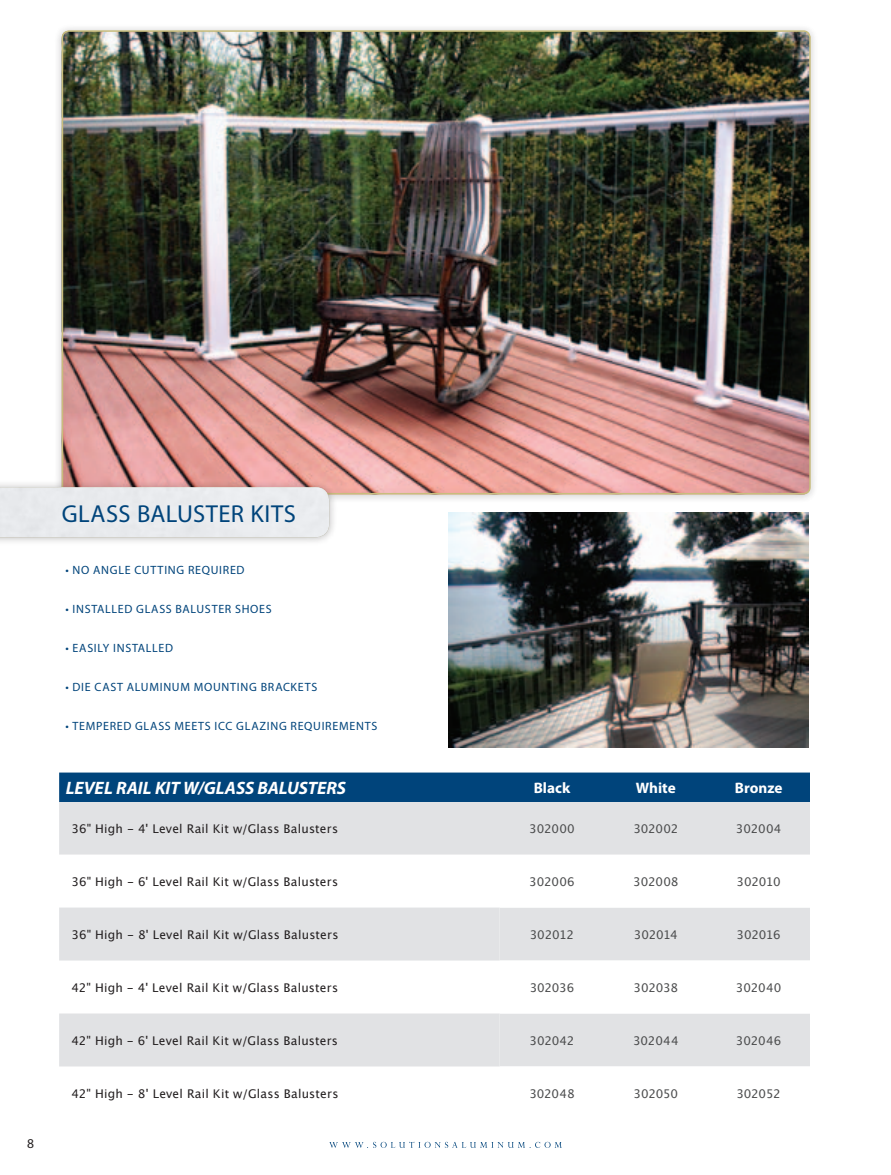
<style>
.page{position:relative;width:891px;height:1175px;background:#fff}
.page>*{position:absolute;margin:0;border:0;box-sizing:border-box;transform-origin:0 0}
.t1{font:24.6px "Myriad Pro";letter-spacing:.02em;color:#00447b}
.t2{font:italic 700 18px "Myriad Pro";letter-spacing:-.005em;color:#fff}
.t3{font:700 15.15px "Myriad Pro";color:#fff}
.t4{font:13.5px "Myriad Pro";color:#231f20}
.t5{font:12px "Lucida Grande";letter-spacing:.015em;color:#231f20}
.t6{font:12px "Myriad Pro";letter-spacing:.06em;color:#00447b}
.t7{font:12px "Lucida Grande";letter-spacing:-.015em;color:#4b4c4d}
</style>
<div class="page">
<svg style="left:329px;top:1141px;width:233px;height:7px"></svg>
<div style="left:53px;top:22px;width:766px;height:481px;background:#231f20;opacity:.15"></div>
<div style="left:59px;top:772px;width:751px;height:30px;background:#00447b"></div>
<div style="left:59px;top:802px;width:751px;height:52px;background:#e1e2e4"></div>
<svg style="left:59px;top:854px;width:441px;height:213px"></svg>
<svg style="left:500px;top:854px;width:310px;height:212px"></svg>
<svg style="left:59px;top:907px;width:441px;height:159px;fill:#e1e2e4"></svg>
<img style="left:449px;top:512px;width:360px;height:235px">
<div style="left:0;top:479px;width:337px;height:66px;background:#231f20;opacity:.3"></div>
<div style="left:0;top:487px;width:329px;height:50px;background:#e9ebee"></div>
<p class="t4" style="left:27px;top:1135px;width:8px">8</p>
<h1 class="t1" style="left:62px;top:498px;width:236px">GLASS BALUSTER KITS</h1>
<p class="t6" style="left:65px;top:562px;width:181px">• NO ANGLE CUTTING REQUIRED</p>
<p class="t6" style="left:65px;top:601px;width:208px">• INSTALLED GLASS BALUSTER SHOES</p>
<p class="t6" style="left:65px;top:640px;width:109px">• EASILY INSTALLED</p>
<p class="t6" style="left:65px;top:679px;width:254px">• DIE CAST ALUMINUM MOUNTING BRACKETS</p>
<p class="t6" style="left:65px;top:718px;width:313px">• TEMPERED GLASS MEETS ICC GLAZING REQUIREMENTS</p>
<h2 class="t2" style="left:66px;top:776px;width:282px">LEVEL RAIL KIT W/GLASS BALUSTERS</h2>
<p class="t3" style="left:534px;top:778px;width:38px">Black</p>
<p class="t3" style="left:636px;top:778px;width:41px">White</p>
<p class="t3" style="left:735px;top:778px;width:49px">Bronze</p>
<p class="t5" style="left:72px;top:822px;width:268px">36" High - 4' Level Rail Kit w/Glass Balusters</p>
<p class="t7" style="left:529px;top:822px;width:47px">302000</p>
<p class="t7" style="left:633px;top:822px;width:47px">302002</p>
<p class="t7" style="left:736px;top:822px;width:47px">302004</p>
<p class="t5" style="left:72px;top:874px;width:268px">36" High - 6' Level Rail Kit w/Glass Balusters</p>
<p class="t7" style="left:529px;top:874px;width:47px">302006</p>
<p class="t7" style="left:633px;top:874px;width:47px">302008</p>
<p class="t7" style="left:737px;top:874px;width:46px">302010</p>
<p class="t5" style="left:72px;top:927px;width:268px">36" High - 8' Level Rail Kit w/Glass Balusters</p>
<p class="t7" style="left:530px;top:927px;width:46px">302012</p>
<p class="t7" style="left:634px;top:927px;width:46px">302014</p>
<p class="t7" style="left:737px;top:927px;width:46px">302016</p>
<p class="t5" style="left:72px;top:980px;width:268px">42" High - 4' Level Rail Kit w/Glass Balusters</p>
<p class="t7" style="left:530px;top:980px;width:46px">302036</p>
<p class="t7" style="left:634px;top:980px;width:46px">302038</p>
<p class="t7" style="left:736px;top:980px;width:47px">302040</p>
<p class="t5" style="left:72px;top:1033px;width:268px">42" High - 6' Level Rail Kit w/Glass Balusters</p>
<p class="t7" style="left:530px;top:1033px;width:46px">302042</p>
<p class="t7" style="left:633px;top:1033px;width:47px">302044</p>
<p class="t7" style="left:736px;top:1033px;width:47px">302046</p>
<p class="t5" style="left:72px;top:1086px;width:268px">42" High - 8' Level Rail Kit w/Glass Balusters</p>
<p class="t7" style="left:529px;top:1086px;width:47px">302048</p>
<p class="t7" style="left:634px;top:1086px;width:46px">302050</p>
<p class="t7" style="left:736px;top:1086px;width:46px">302052</p>
</div>
